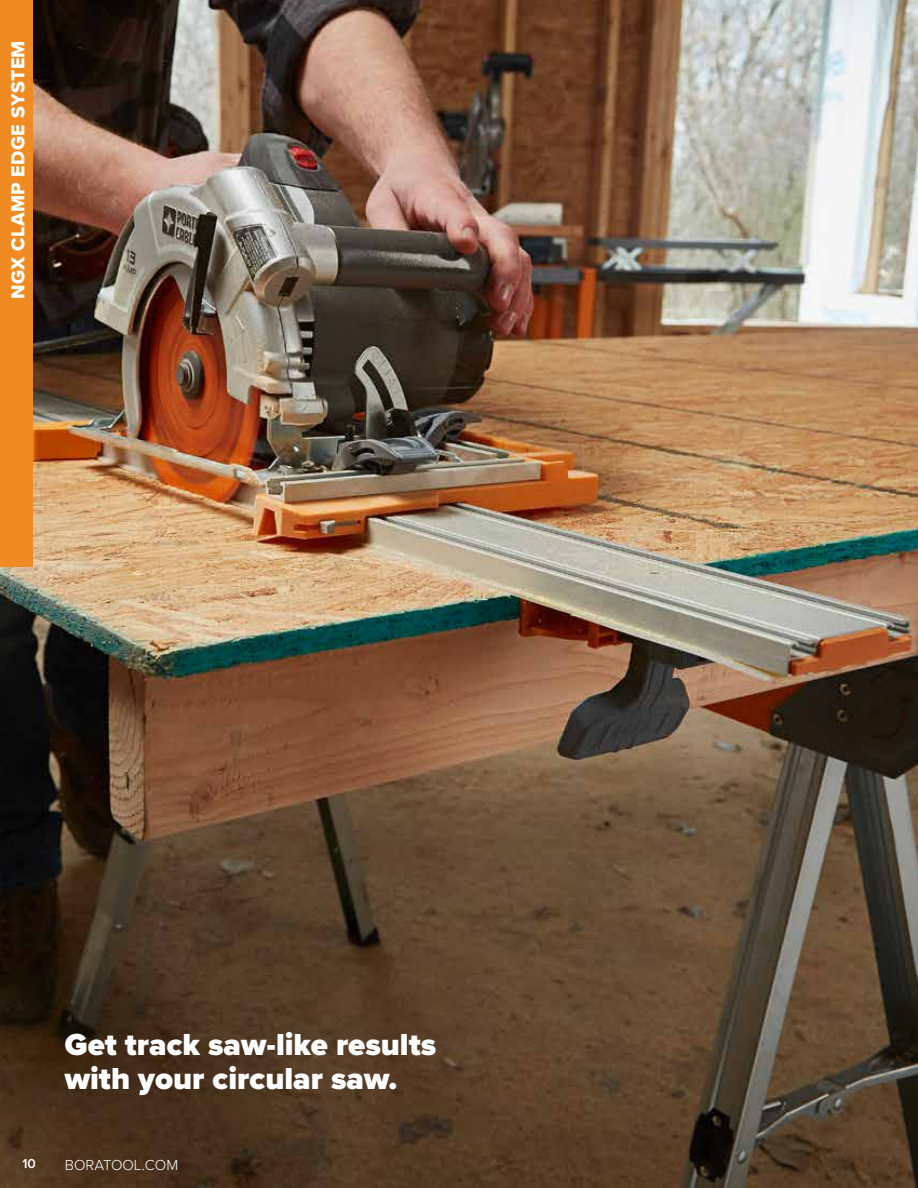
<style>
.page{position:relative;width:918px;height:1188px;background:#fff}
.page>*{position:absolute;margin:0;border:0;box-sizing:border-box;transform-origin:0 0}
.t1{font:900 31.5px/34.5px "Proxima Nova";color:#fff}
.t2{font:19.5px "Proxima Nova Extrabld";letter-spacing:.02em;color:#fff}
.t3{font:300 15px "Proxima Nova";color:#fff}
.t4{font:600 13.5px "Proxima Nova";color:#fff}
</style>
<div class="page">
<img style="left:0;top:0;width:918px;height:1188px">
<div style="left:0;top:0;width:32px;height:567px;background:#ef8b22"></div>
<p class="t2" style="left:4px;top:299px;width:260px;rotate:-90deg">NGX CLAMP EDGE SYSTEM</p>
<p class="t1" style="left:65px;top:1027px;width:373px">Get track saw-like results with your circular saw.</p>
<p class="t4" style="left:22px;top:1154px;width:15px">10</p>
<p class="t3" style="left:65px;top:1153px;width:115px">BORATOOL.COM</p>
</div>
